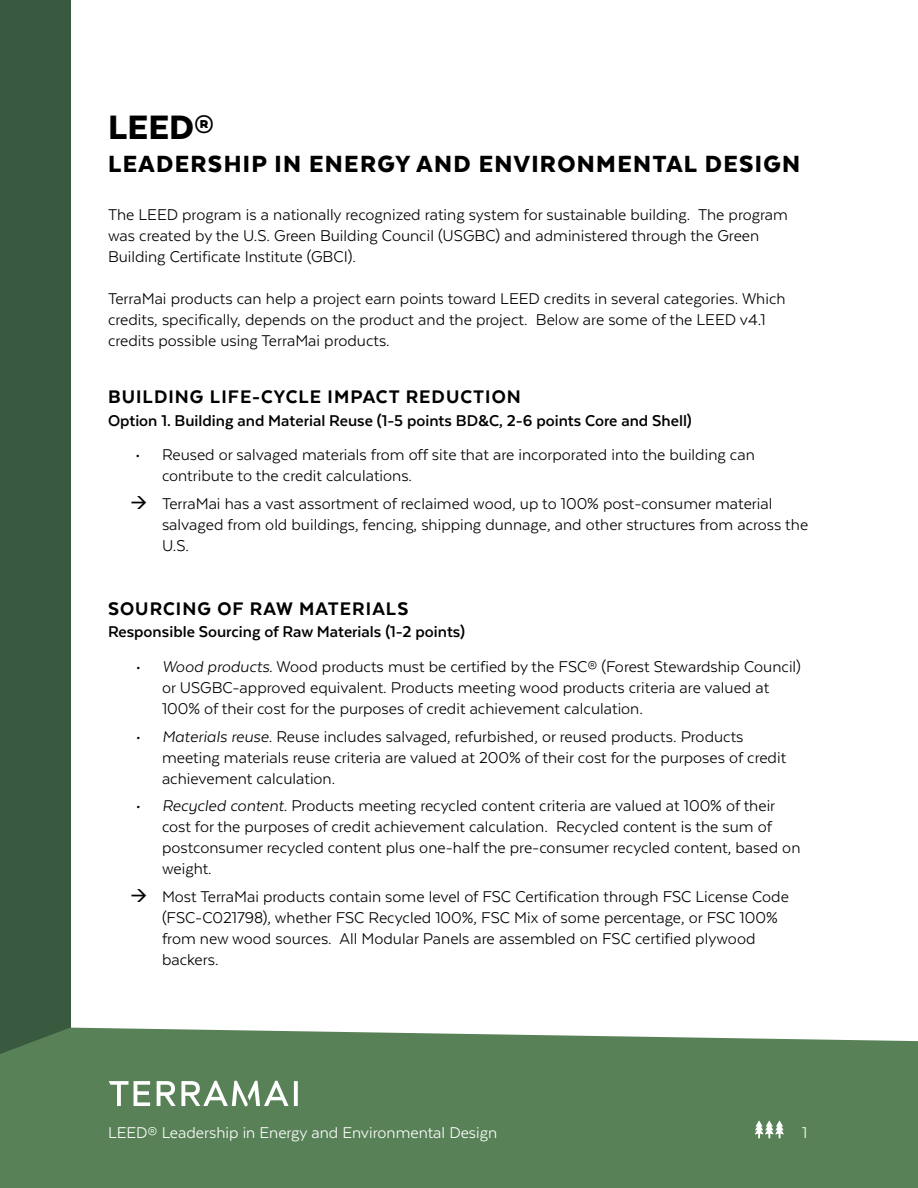
<style>
.page{position:relative;width:918px;height:1188px;background:#fff}
.page>*{position:absolute;margin:0;border:0;box-sizing:border-box;transform-origin:0 0}
.t1{font:900 39px "Texta";color:#000}
.Subtitle{font:900 27px "Texta";letter-spacing:.05em;color:#000}
.t2{font:800 21px "Texta";letter-spacing:.05em;color:#000}
.t3{font:18px/21px "Texta";color:#000}
.Subheader{font:700 18px "Texta";color:#000}
.t4{font:18px "Texta";color:#fff}
.s1{font-style:italic}
</style>
<div class="page">
<div style="left:0;top:0;width:70px;height:1188px;background:#3a5a40"></div>
<div style="left:0;top:1028px;width:918px;height:160px;background:#588157"></div>
<svg style="left:109px;top:1081px;width:41px;height:25px"></svg>
<svg style="left:294px;top:1081px;width:4px;height:25px"></svg>
<svg style="left:157px;top:1081px;width:132px;height:25px"></svg>
<svg style="left:755px;top:1121px;width:29px;height:17px"></svg>
<p class="t1" style="left:108px;top:107px;width:108px">LEED®</p>
<p class="Subtitle" style="left:108px;top:149px;width:694px">LEADERSHIP IN ENERGY AND ENVIRONMENTAL DESIGN</p>
<p class="t3" style="left:108px;top:204px;width:682px">The LEED program is a nationally recognized rating system for sustainable building. The program was created by the U.S. Green Building Council (USGBC) and administered through the Green<br>Building Certificate Institute (GBCI).</p>
<p class="t3" style="left:108px;top:288px;width:679px">TerraMai products can help a project earn points toward LEED credits in several categories. Which credits, specifically, depends on the product and the project. Below are some of the LEED v4.1 credits possible using TerraMai products.</p>
<p class="t2" style="left:108px;top:386px;width:414px">BUILDING LIFE-CYCLE IMPACT REDUCTION</p>
<p class="Subheader" style="left:108px;top:411px;width:585px">Option 1. Building and Material Reuse (1-5 points BD&amp;C, 2-6 points Core and Shell)</p>
<p class="t3" style="left:162px;top:444px;width:594px;text-indent:-27px">• Reused or salvaged materials from off site that are incorporated into the building can contribute to the credit calculations.</p>
<p class="t3" style="left:162px;top:493px;width:648px">TerraMai has a vast assortment of reclaimed wood, up to 100% post-consumer material salvaged from old buildings, fencing, shipping dunnage, and other structures from across the<br>U.S.</p>
<p class="t2" style="left:108px;top:598px;width:302px">SOURCING OF RAW MATERIALS</p>
<p class="Subheader" style="left:108px;top:623px;width:359px">Responsible Sourcing of Raw Materials (1-2 points)</p>
<p class="t3" style="left:162px;top:656px;width:640px;text-indent:-27px"><span class="s1">• Wood products.</span> Wood products must be certified by the FSC® (Forest Stewardship Council) or USGBC-approved equivalent. Products meeting wood products criteria are valued at<br>100% of their cost for the purposes of credit achievement calculation.</p>
<p class="t3" style="left:162px;top:726px;width:626px;text-indent:-27px"><span class="s1">• Materials reuse.</span> Reuse includes salvaged, refurbished, or reused products. Products meeting materials reuse criteria are valued at 200% of their cost for the purposes of credit achievement calculation.</p>
<p class="t3" style="left:162px;top:795px;width:640px;text-indent:-27px"><span class="s1">• Recycled content.</span> Products meeting recycled content criteria are valued at 100% of their cost for the purposes of credit achievement calculation. Recycled content is the sum of postconsumer recycled content plus one-half the pre-consumer recycled content, based on weight.</p>
<p class="t3" style="left:162px;top:886px;width:629px">Most TerraMai products contain some level of FSC Certification through FSC License Code (FSC-C021798), whether FSC Recycled 100%, FSC Mix of some percentage, or FSC 100% from new wood sources. All Modular Panels are assembled on FSC certified plywood backers.</p>
<p class="t4" style="left:108px;top:1124px;width:391px">LEED® Leadership in Energy and Environmental Design</p>
<p class="t4" style="left:802px;top:1124px;width:7px">1</p>
</div>
